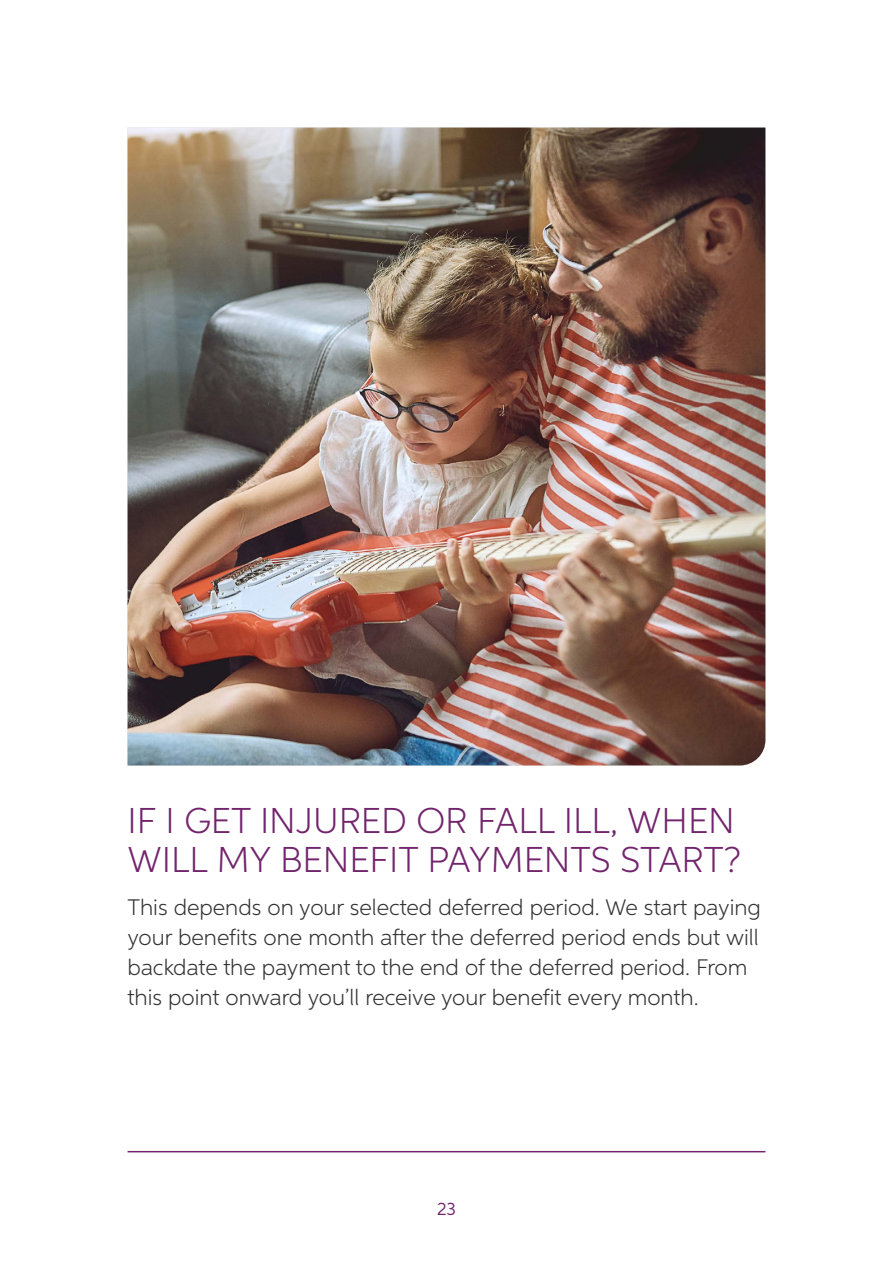
<style>
.page{position:relative;width:893px;height:1263px;background:#fff}
.page>*{position:absolute;margin:0;border:0;box-sizing:border-box;transform-origin:0 0}
.t1{font:300 36px/39px "Aspira";color:#72246c}
.t2{font:300 22.5px/30px "Aspira";color:#333}
.t3{font:18px "Aspira";color:#72246c}
</style>
<div class="page">
<hr style="left:128px;top:1151px;width:637px;height:1px;background:#72246c">
<img style="left:128px;top:128px;width:637px;height:637px">
<h1 class="t1" style="left:128px;top:800px;width:615px">IF I GET INJURED OR FALL ILL, WHEN<br>WILL MY BENEFIT PAYMENTS START?</h1>
<p class="t2" style="left:128px;top:891px;width:635px">This depends on your selected deferred period. We start paying your benefits one month after the deferred period ends but will backdate the payment to the end of the deferred period. From this point onward you’ll receive your benefit every month.</p>
<p class="t3" style="left:437px;top:1198px;width:20px">23</p>
</div>
